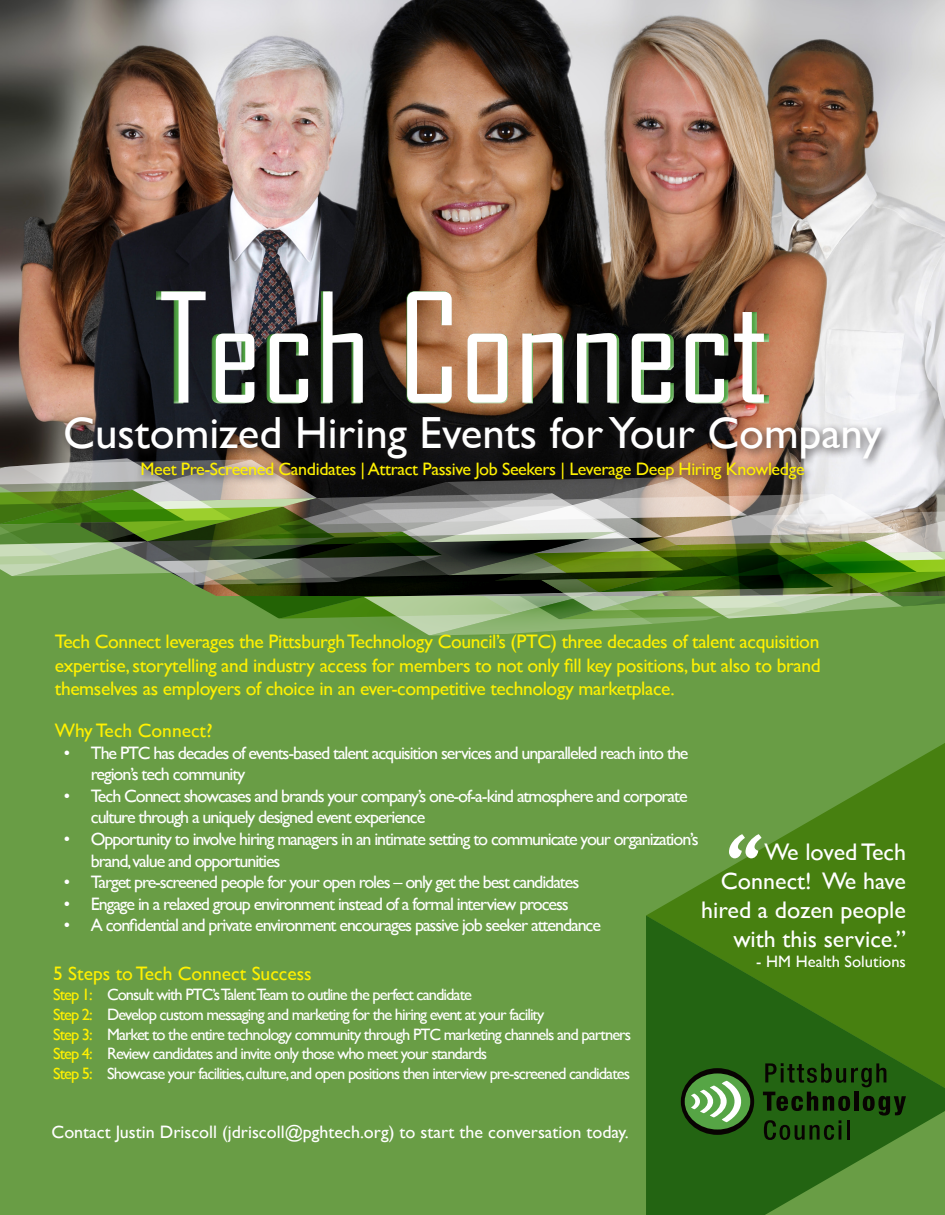
<style>
.page{position:relative;width:945px;height:1215px;background:#fff}
.page>*{position:absolute;margin:0;border:0;box-sizing:border-box;transform-origin:0 0}
.t1{font:145.5px "Agency FB";color:#fff}
.t2{font:italic 700 78px "Chaparral Pro";color:#fff}
.t3{font:45px "Gill Sans";color:#fff}
.t4{font:24px/28.8px "Gill Sans";color:#fff;text-align:right}
.t5{font:19.5px/23.4px "Gill Sans";letter-spacing:-.02em;color:#fff101;text-align:justify}
.t6{font:19.5px "Gill Sans";color:#fff101}
.t7{font:18px/21.6px "Gill Sans";letter-spacing:-.06em;color:#fff}
.t8{font:18px "Gill Sans";letter-spacing:-.02em;color:#fff101}
.t9{font:18px "Gill Sans";color:#fff}
.t10{font:16.5px "Gill Sans";letter-spacing:-.06em;color:#fff}
.t11{font:16.5px "Gill Sans";color:#fff}
.s1{color:#fff101}
</style>
<div class="page">
<img style="left:0;top:0;width:945px;height:431px">
<div style="left:0;top:647px;width:945px;height:568px;background:#699d45"></div>
<img style="left:0;top:431px;width:945px;height:216px">
<svg style="left:280px;top:552px;width:527px;height:109px;background:#73a252"></svg>
<img style="left:268px;top:494px;width:522px;height:109px">
<svg style="left:646px;top:737px;width:299px;height:179px;background:#598f2c"></svg>
<svg style="left:646px;top:916px;width:299px;height:299px;background:#387417"></svg>
<div style="left:60px;top:412px;width:832px;height:78px;background:#231f20;opacity:.75"></div>
<svg style="left:763px;top:1063px;width:143px;height:77px;background:#1c4c0e"></svg>
<svg style="left:681px;top:1068px;width:73px;height:67px"></svg>
<div style="left:685px;top:1073px;width:65px;height:57px;background:#56a545;border-radius:50%"></div>
<svg style="left:691px;top:1080px;width:55px;height:43px"></svg>
<svg style="left:153px;top:289px;width:620px;height:119px;background:#38271f"></svg>
<div style="left:152px;top:286px;width:620px;height:119px;background:#231f20;opacity:.75"></div>
<p class="t1" style="left:158px;top:259px;width:611px">Tech Connect</p>
<p class="t3" style="left:63px;top:406px;width:820px">Customized Hiring Events for Your Company</p>
<p class="t8" style="left:140px;top:458px;width:666px">Meet Pre-Screened Candidates | Attract Passive Job Seekers | Leverage Deep Hiring Knowledge</p>
<p class="t5" style="left:55px;top:630px;width:767px">Tech Connect leverages the Pittsburgh Technology Council’s (PTC) three decades of talent acquisition expertise, storytelling and industry access for members to not only fill key positions, but also to brand themselves as employers of choice in an ever-competitive technology marketplace.</p>
<p class="t6" style="left:55px;top:719px;width:159px">Why Tech Connect?</p>
<p class="t7" style="left:91px;top:742px;width:599px;text-indent:-27px">• The PTC has decades of events-based talent acquisition services and unparalleled reach into the region’s tech community</p>
<p class="t7" style="left:91px;top:785px;width:598px;text-indent:-27px">• Tech Connect showcases and brands your company’s one-of-a-kind atmosphere and corporate culture through a uniquely designed event experience</p>
<p class="t7" style="left:91px;top:828px;width:609px;text-indent:-27px">• Opportunity to involve hiring managers in an intimate setting to communicate your organization’s brand,value and opportunities</p>
<p class="t7" style="left:64px;top:871px;width:517px">• Target pre-screened people for your open roles – only get the best candidates</p>
<p class="t7" style="left:64px;top:893px;width:506px">• Engage in a relaxed group environment instead of a formal interview process</p>
<p class="t7" style="left:64px;top:914px;width:539px">• A confidential and private environment encourages passive job seeker attendance</p>
<p class="t2" style="left:724px;top:819px;width:36px">“</p>
<p class="t4" style="left:701px;top:838px;width:206px">We loved Tech<br>Connect! We have hired a dozen people with this service.”</p>
<p class="t11" style="left:756px;top:951px;width:151px">- HM Health Solutions</p>
<p class="t6" style="left:53px;top:962px;width:260px">5 Steps to Tech Connect Success</p>
<p class="t10" style="left:53px;top:985px;width:420px"><span class="s1">Step 1:</span> Consult with PTC’s Talent Team to outline the perfect candidate</p>
<p class="t10" style="left:53px;top:1005px;width:493px"><span class="s1">Step 2:</span> Develop custom messaging and marketing for the hiring event at your facility</p>
<p class="t10" style="left:53px;top:1024px;width:580px"><span class="s1">Step 3:</span> Market to the entire technology community through PTC marketing channels and partners</p>
<p class="t10" style="left:53px;top:1044px;width:436px"><span class="s1">Step 4:</span> Review candidates and invite only those who meet your standards</p>
<p class="t10" style="left:53px;top:1064px;width:579px"><span class="s1">Step 5:</span> Showcase your facilities,culture,and open positions then interview pre-screened candidates</p>
<p class="t9" style="left:52px;top:1121px;width:579px">Contact Justin Driscoll (jdriscoll@pghtech.org) to start the conversation today.</p>
</div>
